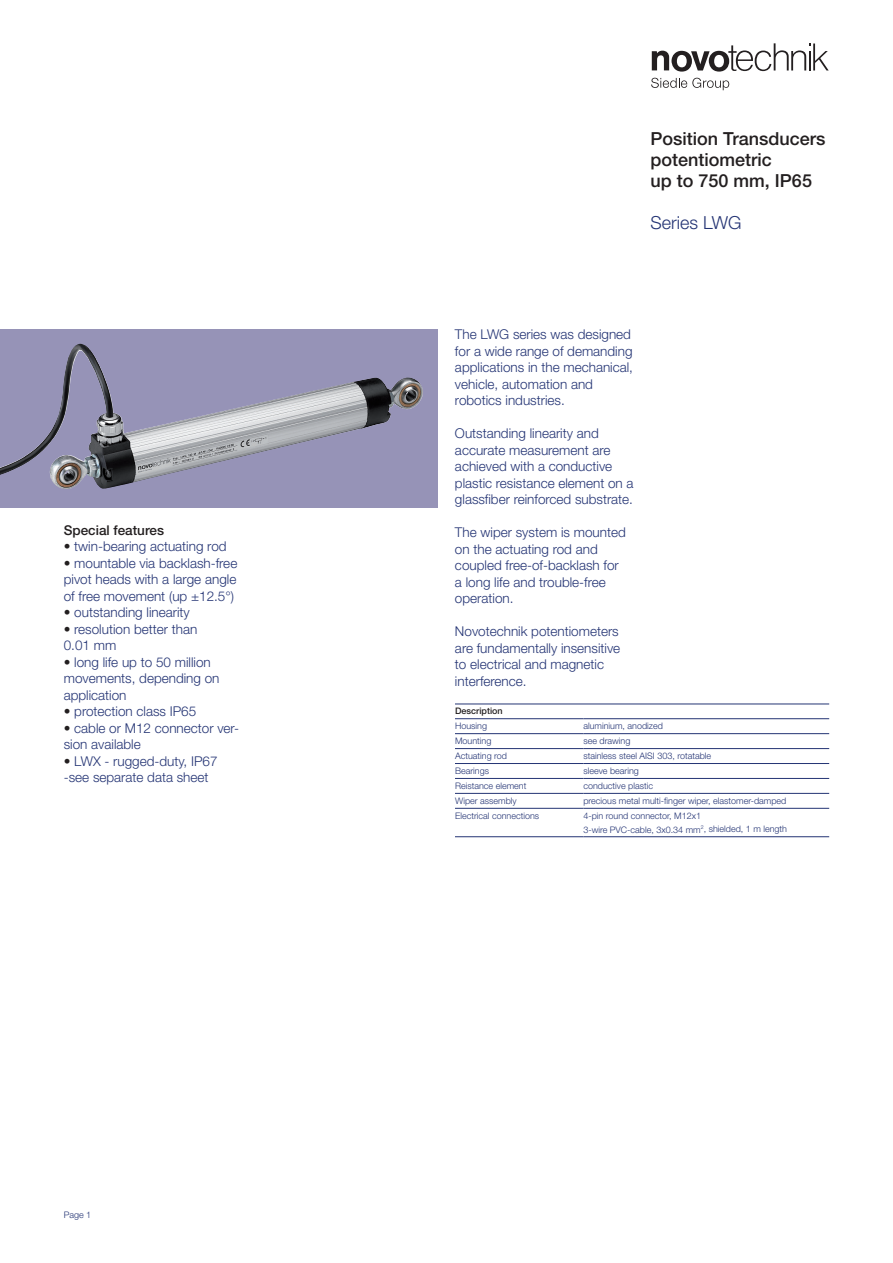
<style>
.page{position:relative;width:893px;height:1263px;background:#fff}
.page>*{position:absolute;margin:0;border:0;box-sizing:border-box;transform-origin:0 0}
.t1{font:500 18px/21px "Helvetica Neue LT Std";color:#231f20}
.t2{font:300 18px "Helvetica Neue LT Std";color:#243474}
.t3{font:300 13.5px/16.5px "Helvetica Neue LT Std";color:#243474}
.t4{font:500 13.5px "Helvetica Neue LT Std";color:#231f20}
.t5{font:300 9px/13.5px "Helvetica Neue LT Std";color:#243474}
.t6{font:500 9px "Helvetica Neue LT Std";color:#231f20}
.s1{color:#231f20}
</style>
<div class="page">
<svg style="left:652px;top:43px;width:177px;height:29px"></svg>
<svg style="left:651px;top:78px;width:78px;height:12px"></svg>
<hr style="left:455px;top:704px;width:374px;height:1px;background:#243474">
<hr style="left:455px;top:718px;width:128px;height:1px;background:#243474">
<hr style="left:583px;top:718px;width:246px;height:1px;background:#243474">
<hr style="left:455px;top:733px;width:128px;height:1px;background:#243474">
<hr style="left:583px;top:733px;width:246px;height:1px;background:#243474">
<hr style="left:455px;top:748px;width:128px;height:1px;background:#243474">
<hr style="left:583px;top:748px;width:246px;height:1px;background:#243474">
<hr style="left:455px;top:763px;width:128px;height:1px;background:#243474">
<hr style="left:583px;top:763px;width:246px;height:1px;background:#243474">
<hr style="left:455px;top:778px;width:128px;height:1px;background:#243474">
<hr style="left:583px;top:778px;width:246px;height:1px;background:#243474">
<hr style="left:455px;top:793px;width:128px;height:1px;background:#243474">
<hr style="left:583px;top:793px;width:246px;height:1px;background:#243474">
<hr style="left:455px;top:808px;width:128px;height:1px;background:#243474">
<hr style="left:583px;top:808px;width:246px;height:1px;background:#243474">
<hr style="left:455px;top:836px;width:128px;height:1px;background:#243474">
<hr style="left:583px;top:836px;width:246px;height:1px;background:#243474">
<div style="left:0;top:330px;width:438px;height:178px;background:#9693b7"></div>
<img style="left:0;top:344px;width:423px;height:145px">
<p class="t4" style="left:64px;top:522px;width:102px">Special features</p>
<p class="t3" style="left:64px;top:538px;width:164px"><span class="s1">•</span> twin-bearing actuating rod</p>
<p class="t3" style="left:64px;top:554px;width:175px;text-align:justify"><span class="s1">•</span> mountable via backlash-free pivot heads with a large angle of free movement (up ±12.5°)</p>
<p class="t3" style="left:64px;top:604px;width:128px"><span class="s1">•</span> outstanding linearity</p>
<p class="t3" style="left:64px;top:620px;width:135px"><span class="s1">•</span> resolution better than<br>0.01 mm</p>
<p class="t3" style="left:64px;top:653px;width:157px"><span class="s1">•</span> long life up to 50 million movements, depending on application</p>
<p class="t3" style="left:64px;top:703px;width:134px"><span class="s1">•</span> protection class IP65</p>
<p class="t3" style="left:64px;top:719px;width:177px"><span class="s1">•</span> cable or M12 connector ver&shy;sion available</p>
<p class="t3" style="left:64px;top:752px;width:155px"><span class="s1">•</span> LWX - rugged-duty, IP67 -see separate data sheet</p>
<p class="t5" style="left:64px;top:1208px;width:29px">Page 1</p>
<h1 class="t1" style="left:651px;top:128px;width:176px">Position Transducers potentiometric<br>up to 750 mm, IP65</h1>
<h1 class="t2" style="left:651px;top:211px;width:93px">Series LWG</h1>
<p class="t3" style="left:455px;top:326px;width:180px">The LWG series was designed for a wide range of demanding applications in the mechanical, vehicle, automation and robotics industries.</p>
<p class="t3" style="left:455px;top:425px;width:180px">Outstanding linearity and accurate measurement are achieved with a conductive plastic resistance element on a glassfiber reinforced substrate.</p>
<p class="t3" style="left:455px;top:524px;width:172px">The wiper system is mounted on the actuating rod and coupled free-of-backlash for a long life and trouble-free operation.</p>
<p class="t3" style="left:455px;top:623px;width:167px">Novotechnik potentiometers are fundamentally insensitive to electrical and magnetic interference.</p>
<p class="t6" style="left:455px;top:706px;width:49px">Description</p>
<p class="t5" style="left:455px;top:719px;width:34px">Housing</p>
<p class="t5" style="left:583px;top:719px;width:81px">aluminium, anodized</p>
<p class="t5" style="left:455px;top:734px;width:38px">Mounting</p>
<p class="t5" style="left:583px;top:734px;width:49px">see drawing</p>
<p class="t5" style="left:455px;top:749px;width:54px">Actuating rod</p>
<p class="t5" style="left:583px;top:749px;width:129px">stainless steel AISI 303, rotatable</p>
<p class="t5" style="left:455px;top:764px;width:36px">Bearings</p>
<p class="t5" style="left:583px;top:764px;width:57px">sleeve bearing</p>
<p class="t5" style="left:455px;top:779px;width:73px">Reistance element</p>
<p class="t5" style="left:583px;top:779px;width:71px">conductive plastic</p>
<p class="t5" style="left:455px;top:794px;width:63px">Wiper assembly</p>
<p class="t5" style="left:583px;top:794px;width:205px">precious metal multi-finger wiper, elastomer-damped</p>
<p class="t5" style="left:455px;top:809px;width:86px">Electrical connections</p>
<p class="t5" style="left:583px;top:809px;width:205px">4-pin round connector, M12x1<br>3-wire PVC-cable, 3x0.34 mm<sup>2</sup>, shielded, 1 m length</p>
</div>
